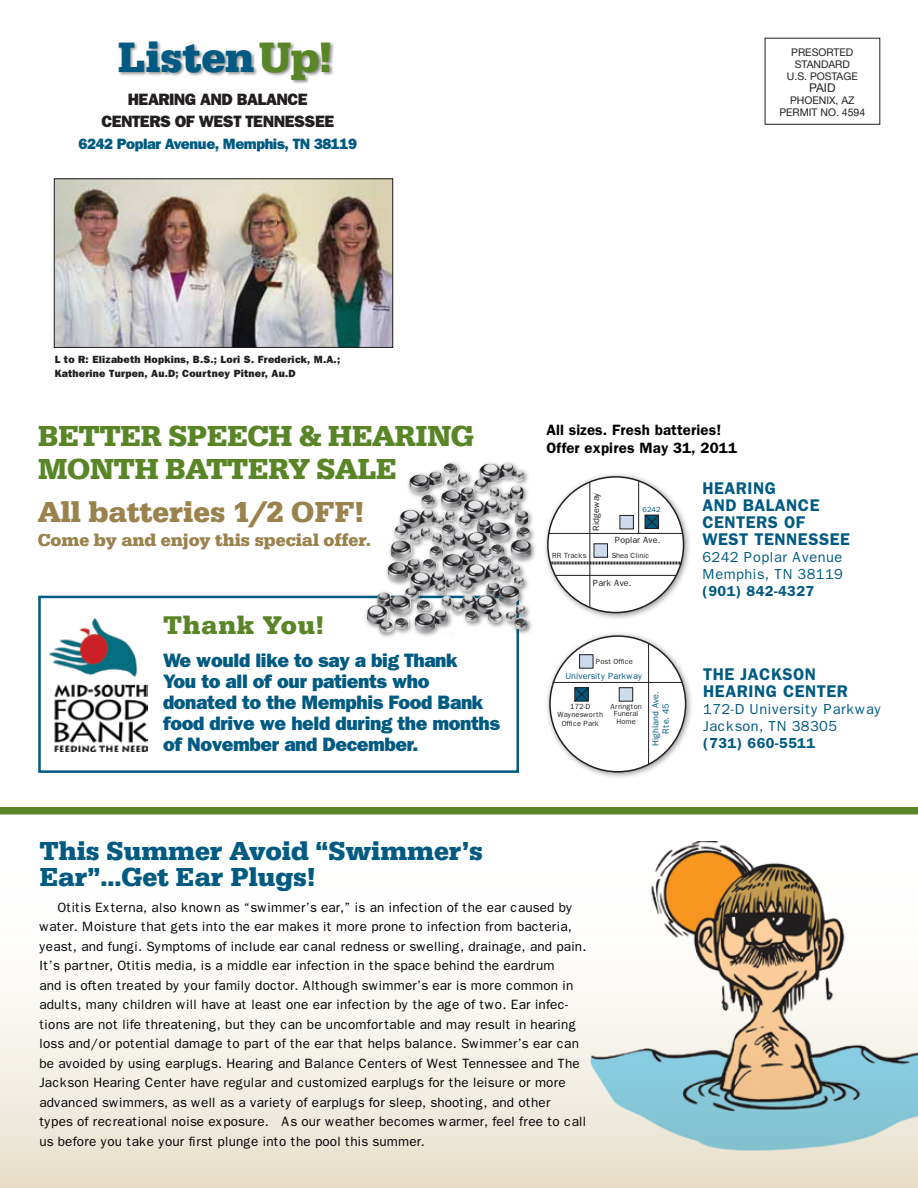
<style>
.page{position:relative;width:918px;height:1188px;background:#fff}
.page>*{position:absolute;margin:0;border:0;box-sizing:border-box;transform-origin:0 0}
.t1{font:700 43.95px "URW Egyptienne T";letter-spacing:-.005em;color:#005a81}
.t2{font:700 30px/33px "URW Egyptienne T";letter-spacing:.07em;color:#598527}
.t3{font:700 30px "URW Egyptienne T";color:#9a824d}
.t4{font:700 27px/25.5px "URW Egyptienne T";color:#005a81}
.t5{font:700 26.55px "URW Egyptienne T";letter-spacing:.03em;color:#598527}
.t6{font:800 19.5px/21px "Franklin Gothic";letter-spacing:-.02em;color:#005a81}
.t7{font:700 18px "URW Egyptienne T";color:#9a824d}
.t8{font:600 16.95px/17px "Franklin Gothic";letter-spacing:.13em;color:#005a81}
.t9{font:800 16.5px/21.8px "Franklin Gothic";letter-spacing:-.03em;color:#231f20;text-align:center}
.t10{font:600 15px/18px "Franklin Gothic";letter-spacing:.01em;color:#000104}
.t11{font:800 15px "Franklin Gothic";letter-spacing:-.03em;color:#005a81}
.t12{font:14.55px/17px "Franklin Gothic";letter-spacing:.03em;color:#005a81}
.t13{font:600 14.55px "Franklin Gothic";letter-spacing:.03em;color:#005a81}
.t14{font:13.5px/19.5px "Franklin Gothic";letter-spacing:.01em;color:#000104}
.t15{font:12px "Helvetica Neue";color:#231f20}
.t16{font:800 10.5px/13.5px "Franklin Gothic";letter-spacing:.02em;color:#231f20}
.t17{font:10.5px/12px "Helvetica Neue";color:#231f20;text-align:center}
.t18{font:9px "Franklin Gothic";color:#005a81}
.t19{font:9px "Franklin Gothic";color:#231f20}
.t20{font:7.5px/7.5px "Franklin Gothic";color:#231f20;text-align:center}
.t21{font:7.5px "Franklin Gothic";color:#005a81}
.s1{color:#598527}
</style>
<div class="page">
<div style="left:0;top:810px;width:918px;height:378px;background:linear-gradient(to bottom,#fff,#ebe4d3)"></div>
<div style="left:0;top:807px;width:918px;height:7px;background:#598527"></div>
<div style="left:117px;top:40px;width:217px;height:44px;background:#231f20;opacity:.5"></div>
<div style="left:765px;top:38px;width:115px;height:87px;border:1px solid #231f20"></div>
<img style="left:56px;top:180px;width:335px;height:166px">
<div style="left:54px;top:178px;width:339px;height:170px;border:1px solid #201d1e"></div>
<div style="left:38px;top:596px;width:481px;height:177px;background:#fff;border:3px solid #005a81"></div>
<img style="left:50px;top:618px;width:98px;height:133px">
<div style="left:542px;top:471px;width:150px;height:150px;background:#231f20;opacity:.5"></div>
<div style="left:548px;top:477px;width:136px;height:136px;background:#fff;border-radius:50%"></div>
<hr style="left:589px;top:483px;width:1px;height:124px;background:#231f20">
<hr style="left:549px;top:533px;width:133px;height:1px;background:#231f20">
<hr style="left:555px;top:575px;width:121px;height:1px;background:#231f20">
<hr style="left:638px;top:481px;width:1px;height:52px;background:#231f20">
<div style="left:620px;top:515px;width:13px;height:14px;background:#cddcec"></div>
<div style="left:620px;top:515px;width:14px;height:14px;border:1px solid #231f20"></div>
<div style="left:594px;top:544px;width:14px;height:13px;background:#cddcec"></div>
<div style="left:594px;top:543px;width:14px;height:15px;border:1px solid #231f20"></div>
<svg style="left:551px;top:562px;width:131px;height:3px"></svg>
<svg style="left:644px;top:514px;width:15px;height:15px"></svg>
<div style="left:545px;top:631px;width:149px;height:149px;background:#231f20;opacity:.5"></div>
<div style="left:550px;top:636px;width:136px;height:136px;background:#fff;border-radius:50%"></div>
<hr style="left:553px;top:682px;width:129px;height:1px;background:#231f20">
<div style="left:580px;top:655px;width:13px;height:13px;background:#cddcec"></div>
<div style="left:579px;top:654px;width:14px;height:15px;border:1px solid #231f20"></div>
<div style="left:619px;top:688px;width:14px;height:13px;background:#cddcec"></div>
<div style="left:619px;top:687px;width:14px;height:15px;border:1px solid #231f20"></div>
<hr style="left:648px;top:644px;width:1px;height:120px;background:#231f20">
<svg style="left:574px;top:687px;width:15px;height:15px"></svg>
<div style="left:364px;top:460px;width:173px;height:178px;background:#231f20;opacity:.5"></div>
<img style="left:474px;top:464px;width:31px;height:28px">
<img style="left:591px;top:842px;width:327px;height:308px">
<h1 class="t1" style="left:118px;top:31px;width:216px">Listen <span class="s1">Up!</span></h1>
<p class="t17" style="left:787px;top:46px;width:71px">PRESORTED<br>STANDARD<br>U.S. POSTAGE</p>
<p class="t15" style="left:809px;top:80px;width:28px">PAID</p>
<p class="t17" style="left:779px;top:94px;width:87px">PHOENIX, AZ<br>PERMIT NO. 4594</p>
<p class="t9" style="left:101px;top:89px;width:234px">Hearing and Balance<br>Centers of West Tenn essee</p>
<p class="t11" style="left:79px;top:135px;width:280px">6242 Poplar Avenue, Memphis, TN 38119</p>
<p class="t16" style="left:55px;top:353px;width:287px">L to R: Elizabeth Hopkins, B.S.; Lori S. Frederick, M.A.;<br>Katherine Turpen, Au.D; Courtney Pitner, Au.D</p>
<h2 class="t2" style="left:38px;top:419px;width:414px;text-indent:210px">ch &amp; Hearing<br>Month Battery Sale</h2>
<h2 class="t3" style="left:38px;top:494px;width:328px">All batteries 1/2 Off!</h2>
<h3 class="t7" style="left:38px;top:529px;width:334px">Come by and enjoy this special offer.</h3>
<h2 class="t2" style="left:38px;top:419px;width:170px">Better Spee</h2>
<h3 class="t5" style="left:163px;top:610px;width:162px">Thank You!</h3>
<h3 class="t6" style="left:163px;top:650px;width:338px">We would like to say a big Thank<br>You to all of our patients who donated to the Memphis Food Bank food drive we held during the months of November and December.</h3>
<p class="t10" style="left:546px;top:420px;width:192px">ALL SIZES. FRESH BATTERIES!<br>OFFER EXPIRES MAY 31, 2011</p>
<p class="t19" style="left:591px;top:531px;width:40px;rotate:-90deg">Ridgeway</p>
<p class="t21" style="left:643px;top:505px;width:19px">6242</p>
<p class="t19" style="left:615px;top:534px;width:47px">Poplar Ave.</p>
<p class="t20" style="left:552px;top:552px;width:36px">RR Tracks</p>
<p class="t20" style="left:612px;top:551px;width:39px">Shea Clinic</p>
<p class="t19" style="left:593px;top:578px;width:40px">Park Ave.</p>
<p class="t20" style="left:596px;top:658px;width:39px">Post Office</p>
<p class="t20" style="left:610px;top:703px;width:33px">Arrington<br>Funeral<br>Home</p>
<p class="t18" style="left:565px;top:671px;width:79px">University Parkway</p>
<p class="t20" style="left:557px;top:703px;width:47px">172-D<br>Waynesworth</p>
<p class="t20" style="left:562px;top:720px;width:39px">Office Park</p>
<p class="t18" style="left:650px;top:746px;width:57px;rotate:-90deg">Highland Ave.</p>
<p class="t18" style="left:661px;top:734px;width:32px;rotate:-90deg">Rte. 45</p>
<p class="t8" style="left:702px;top:479px;width:149px">HEARING<br>AND BALANCE<br>CENTERS OF<br>WEST TENNESSEE</p>
<p class="t12" style="left:702px;top:548px;width:142px">6242 Poplar Avenue<br>Memphis, TN 38119</p>
<p class="t13" style="left:702px;top:582px;width:113px">(901) 842-4327</p>
<p class="t8" style="left:703px;top:666px;width:146px">THE JACKSON<br>HEARING CENTER</p>
<p class="t12" style="left:703px;top:701px;width:180px">172-D University Parkway<br>Jackson, TN 38305</p>
<p class="t13" style="left:703px;top:735px;width:113px">(731) 660-5511</p>
<h3 class="t4" style="left:39px;top:838px;width:445px">This Summer Avoid “Swimmer’s<br>Ear”…Get Ear Plugs!</h3>
<p class="t14" style="left:39px;top:898px;width:549px;text-indent:18px">Otitis Externa, also known as “swimmer’s ear,” is an infection of the ear caused by water. Moisture that gets into the ear makes it more prone to infection from bacteria, yeast, and fungi. Symptoms of include ear canal redness or swelling, drainage, and pain.<br>It’s partner, Otitis media, is a middle ear infection in the space behind the eardrum<br>and is often treated by your family doctor. Although swimmer’s ear is more common in adults, many children will have at least one ear infection by the age of two. Ear infec&shy;tions are not life threatening, but they can be uncomfortable and may result in hearing loss and/or potential damage to part of the ear that helps balance. Swimmer’s ear can be avoided by using earplugs. Hearing and Balance Centers of West Tennessee and The Jackson Hearing Center have regular and customized earplugs for the leisure or more advanced swimmers, as well as a variety of earplugs for sleep, shooting, and other types of recreational noise exposure. As our weather becomes warmer, feel free to call us before you take your first plunge into the pool this summer.</p>
</div>
